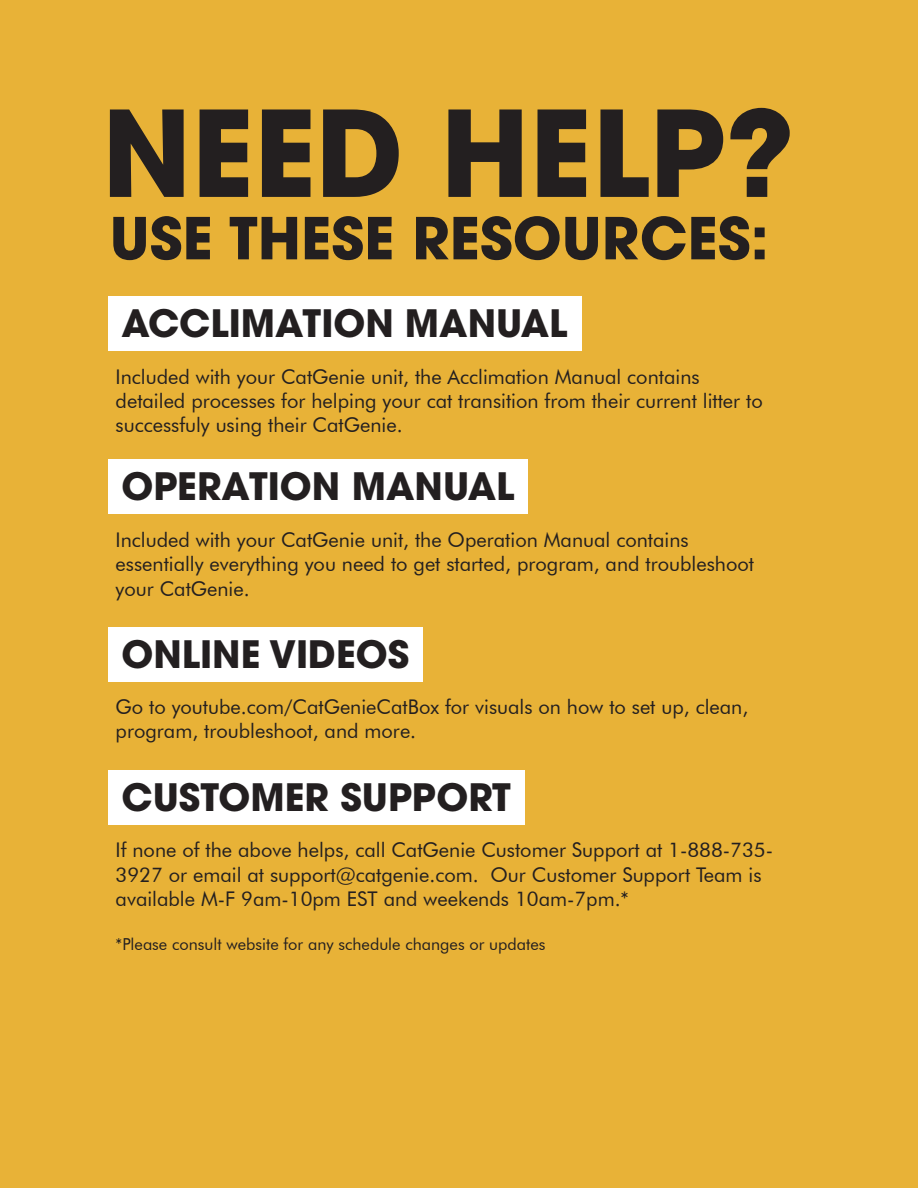
<style>
.page{position:relative;width:918px;height:1188px;background:#fff}
.page>*{position:absolute;margin:0;border:0;box-sizing:border-box;transform-origin:0 0}
.t1{font:700 118.2px "ITC Avant Garde Pro";color:#231f20}
.t2{font:700 57.3px "ITC Avant Garde Pro";color:#231f20}
.t3{font:700 37.5px "ITC Avant Garde Pro";color:#231f20}
.t4{font:20.25px/24.3px "Futura BT";color:#231f20}
.t5{font:16.5px "Futura BT";color:#231f20}
</style>
<div class="page">
<div style="left:1px;top:0;width:917px;height:1187px;background:#e8b237"></div>
<div style="left:108px;top:459px;width:420px;height:55px;background:#fff"></div>
<div style="left:108px;top:627px;width:315px;height:55px;background:#fff"></div>
<div style="left:108px;top:770px;width:416px;height:55px;background:#fff"></div>
<div style="left:108px;top:296px;width:473px;height:55px;background:#fff"></div>
<p class="t1" style="left:102px;top:74px;width:694px">NEED HELP?</p>
<p class="t2" style="left:110px;top:200px;width:661px">USE THESE RESOURCES:</p>
<p class="t3" style="left:122px;top:298px;width:448px">ACCLIMATION MANUAL</p>
<p class="t4" style="left:116px;top:364px;width:649px">Included with your CatGenie unit, the Acclimation Manual contains detailed processes for helping your cat transition from their current litter to successfuly using their CatGenie.</p>
<p class="t3" style="left:122px;top:462px;width:394px">OPERATION MANUAL</p>
<p class="t4" style="left:116px;top:527px;width:640px">Included with your CatGenie unit, the Operation Manual contains essentially everything you need to get started, program, and troubleshoot your CatGenie.</p>
<p class="t3" style="left:122px;top:629px;width:289px">ONLINE VIDEOS</p>
<p class="t4" style="left:116px;top:695px;width:634px">Go to youtube.com/CatGenieCatBox for visuals on how to set up, clean, program, troubleshoot, and more.</p>
<p class="t3" style="left:122px;top:772px;width:391px">CUSTOMER SUPPORT</p>
<p class="t4" style="left:116px;top:838px;width:659px">If none of the above helps, call CatGenie Customer Support at 1-888-735-<br>3927 or email at support@catgenie.com. Our Customer Support Team is available M-F 9am-10pm EST and weekends 10am-7pm.*</p>
<p class="t5" style="left:116px;top:934px;width:431px">*Please consult website for any schedule changes or updates</p>
</div>
